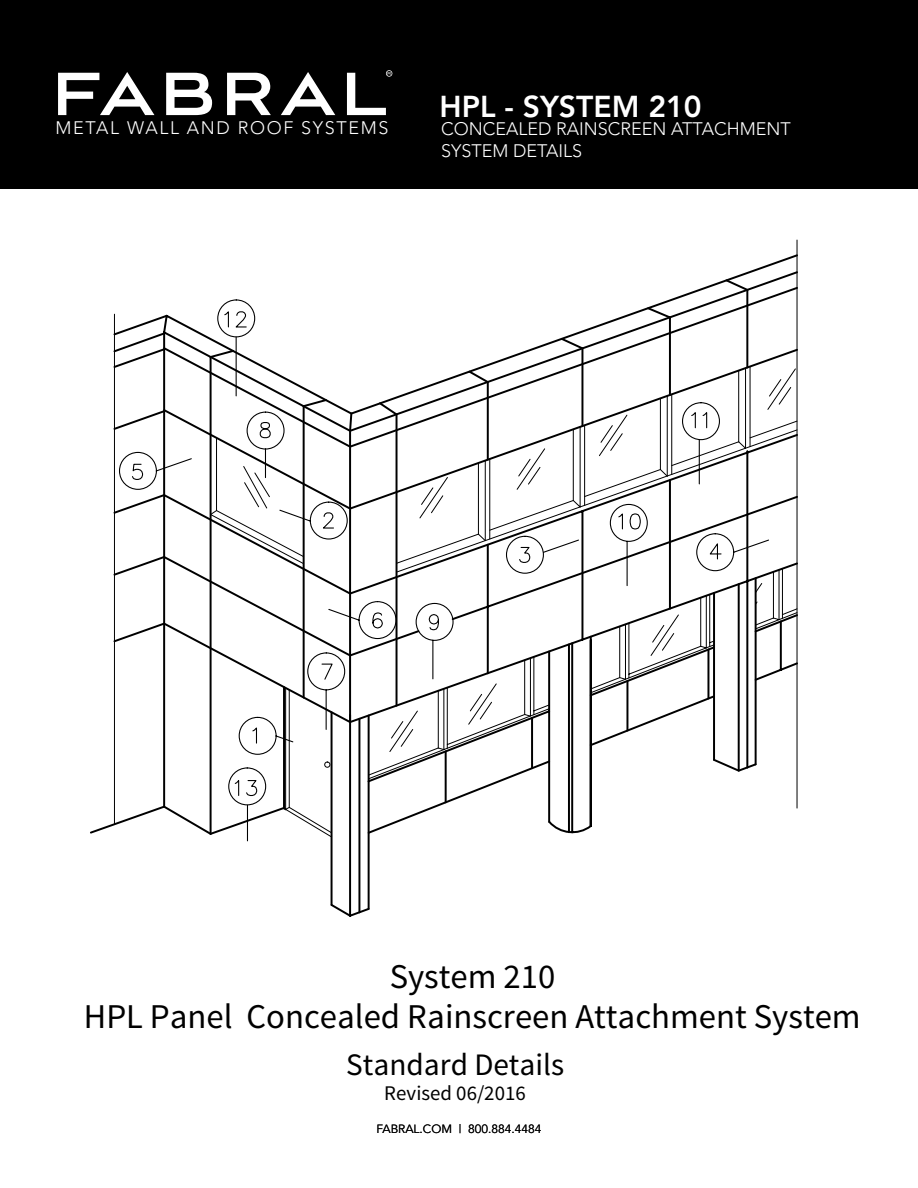
<style>
.page{position:relative;width:918px;height:1188px;background:#fff}
.page>*{position:absolute;margin:0;border:0;box-sizing:border-box;transform-origin:0 0}
.t1{font:34.65px/39.9px "Source Sans Pro";color:#000;text-align:center}
.t2{font:31.2px "Source Sans Pro";color:#000}
.t3{font:800 30px "Avenir LT Std";color:#fff}
.t4{font:20.85px "Source Sans Pro";color:#000}
.t5{font:300 18px/21.6px "Avenir LT Std";color:#fff}
.t6{font:300 18px "Avenir LT Std";letter-spacing:.09em;color:#fff}
.t7{font:12px "Avenir";color:#000}
</style>
<div class="page">
<div style="left:0;top:0;width:918px;height:189px;background:#000"></div>
<svg style="left:58px;top:72px;width:96px;height:43px"></svg>
<svg style="left:166px;top:73px;width:46px;height:42px"></svg>
<svg style="left:227px;top:73px;width:44px;height:42px"></svg>
<svg style="left:281px;top:72px;width:54px;height:43px"></svg>
<svg style="left:347px;top:70px;width:45px;height:45px"></svg>
<hr style="left:247px;top:805px;width:1px;height:36px;background:#000">
<svg style="left:330px;top:838px;width:40px;height:79px"></svg>
<hr style="left:797px;top:240px;width:1px;height:568px;background:#000">
<svg style="left:163px;top:253px;width:635px;height:184px"></svg>
<svg style="left:279px;top:368px;width:519px;height:470px"></svg>
<svg style="left:270px;top:533px;width:500px;height:222px"></svg>
<svg style="left:113px;top:313px;width:56px;height:118px"></svg>
<hr style="left:114px;top:314px;width:1px;height:510px;background:#000">
<svg style="left:90px;top:437px;width:180px;height:400px"></svg>
<svg style="left:118px;top:451px;width:530px;height:180px"></svg>
<p class="t3" style="left:440px;top:88px;width:264px">HPL - SYSTEM 210</p>
<p class="t6" style="left:56px;top:117px;width:334px">METAL WALL AND ROOF SYSTEMS</p>
<p class="t5" style="left:441px;top:118px;width:351px">CONCEALED RAINSCREEN ATTACHMENT<br>SYSTEM DETAILS</p>
<p class="t1" style="left:84px;top:957px;width:778px">System 210<br>HPL Panel Concealed Rainscreen Attachment System</p>
<p class="t2" style="left:346px;top:1046px;width:219px">Standard Details</p>
<p class="t4" style="left:384px;top:1080px;width:143px">Revised 06/2016</p>
<p class="t7" style="left:376px;top:1122px;width:167px">FABRAL.COM | 800.884.4484</p>
</div>
